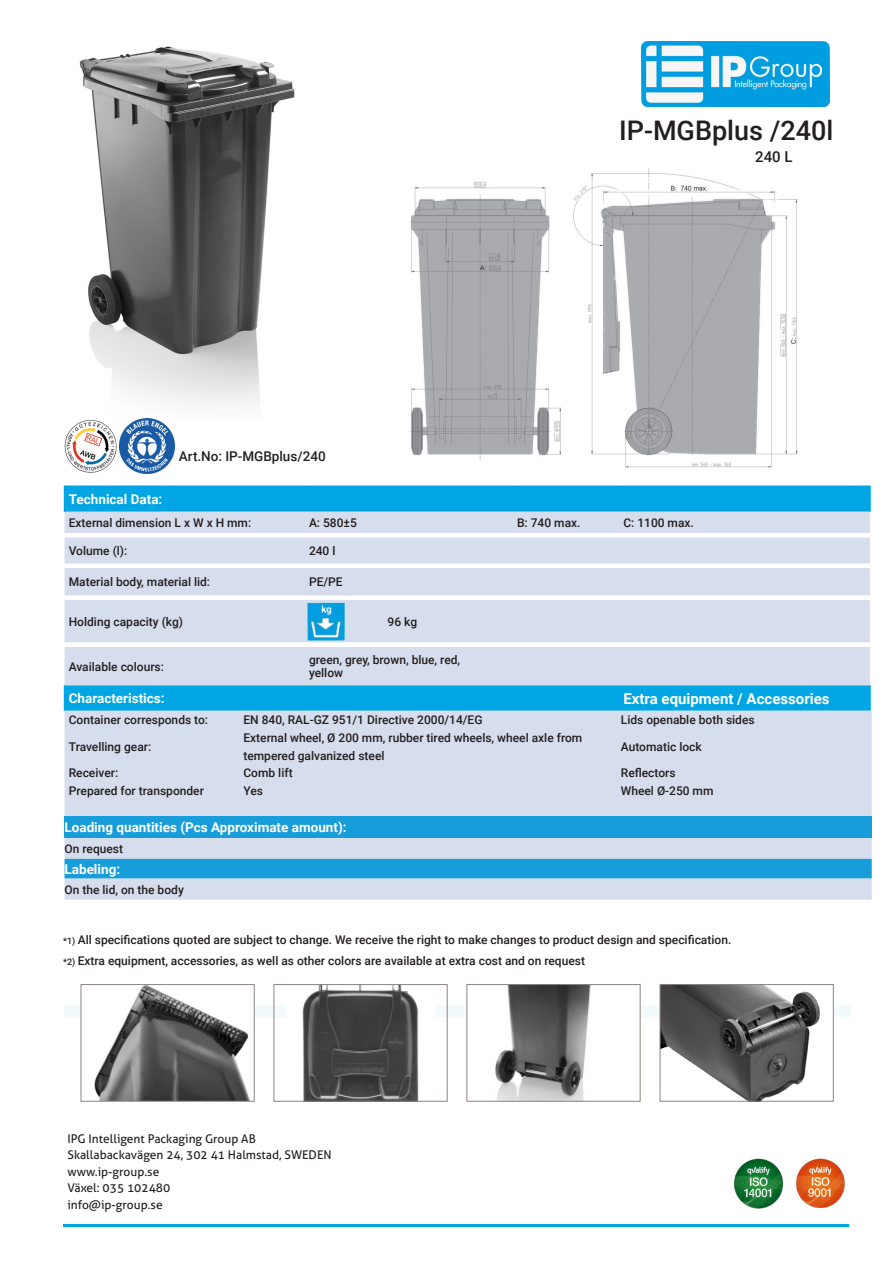
<style>
.page{position:relative;width:893px;height:1263px;background:#fff}
.page>*{position:absolute;margin:0;border:0;box-sizing:border-box;transform-origin:0 0}
.t1{font:500 27px "Roboto";color:#231f20}
.t2{font:700 15px "Roboto";color:#fff}
.t3{font:500 15px "Roboto";color:#231f20}
.t4{font:700 13.5px "Roboto";color:#fff}
.t5{font:500 13.5px "Roboto";color:#231f20}
.t6{font:500 12px/13.5px "Roboto";color:#231f20}
.t7{font:12px "Aller";color:#231f20}
.s1{font-size:9px}
</style>
<div class="page">
<hr style="left:64px;top:1224px;width:785px;height:2px;background:#00a6e4">
<img style="left:734px;top:1158px;width:111px;height:51px">
<svg style="left:65px;top:595px;width:805px;height:116px;background:#2eb5e8"></svg>
<div style="left:65px;top:600px;width:805px;height:85px;background:#d6ddec"></div>
<svg style="left:65px;top:642px;width:805px;height:5px"></svg>
<hr style="left:64px;top:485px;width:241px;height:2px;background:#00a6e4">
<svg style="left:64px;top:487px;width:806px;height:108px;background:#a8d3eb"></svg>
<hr style="left:305px;top:485px;width:208px;height:2px;background:#00a6e4">
<hr style="left:513px;top:485px;width:106px;height:2px;background:#00a6e4">
<hr style="left:619px;top:485px;width:231px;height:2px;background:#00a6e4">
<hr style="left:850px;top:485px;width:21px;height:2px;background:#00a6e4">
<hr style="left:869px;top:487px;width:2px;height:25px;background:#00a6e4">
<svg style="left:64px;top:685px;width:1px;height:26px"></svg>
<hr style="left:869px;top:685px;width:2px;height:26px;background:#00a6e4">
<div style="left:65px;top:711px;width:807px;height:189px;background:#d6ddec"></div>
<div style="left:65px;top:816px;width:807px;height:21px;background:#179dd9"></div>
<div style="left:65px;top:859px;width:807px;height:19px;background:#179dd9"></div>
<img style="left:641px;top:41px;width:188px;height:66px">
<img style="left:79px;top:46px;width:216px;height:373px">
<img style="left:410px;top:168px;width:388px;height:300px">
<div style="left:64px;top:1005px;width:786px;height:11px;background:#f3fafb"></div>
<img style="left:83px;top:986px;width:170px;height:113px">
<div style="left:81px;top:984px;width:174px;height:117px;border:1px solid #918381"></div>
<img style="left:286px;top:986px;width:149px;height:113px">
<div style="left:274px;top:984px;width:174px;height:117px;border:1px solid #918381"></div>
<img style="left:468px;top:986px;width:170px;height:113px">
<div style="left:466px;top:984px;width:174px;height:117px;border:1px solid #918381"></div>
<img style="left:662px;top:986px;width:170px;height:113px">
<div style="left:660px;top:984px;width:174px;height:117px;border:1px solid #918381"></div>
<img style="left:64px;top:419px;width:53px;height:54px">
<img style="left:120px;top:419px;width:54px;height:54px">
<img style="left:305px;top:603px;width:43px;height:40px">
<p class="t5" style="left:179px;top:447px;width:148px">Art.No: IP-MGBplus/240</p>
<p class="t1" style="left:619px;top:111px;width:216px">IP-MGBplus /240l</p>
<p class="t3" style="left:755px;top:146px;width:39px">240 L</p>
<p class="t4" style="left:69px;top:490px;width:95px">Technical Data:</p>
<p class="t6" style="left:69px;top:515px;width:184px">External dimension L x W x H mm:</p>
<p class="t6" style="left:309px;top:515px;width:49px">A: 580±5</p>
<p class="t6" style="left:517px;top:515px;width:65px">B: 740 max.</p>
<p class="t6" style="left:623px;top:515px;width:72px">C: 1100 max.</p>
<p class="t6" style="left:69px;top:543px;width:60px">Volume (l):</p>
<p class="t6" style="left:309px;top:543px;width:28px">240 l</p>
<p class="t6" style="left:69px;top:575px;width:143px">Material body, material lid:</p>
<p class="t6" style="left:309px;top:575px;width:35px">PE/PE</p>
<p class="t6" style="left:69px;top:614px;width:116px">Holding capacity (kg)</p>
<p class="t6" style="left:388px;top:614px;width:31px">96 kg</p>
<p class="t6" style="left:69px;top:659px;width:97px">Available colours:</p>
<p class="t6" style="left:309px;top:652px;width:153px">green, grey, brown, blue, red, yellow</p>
<p class="t4" style="left:69px;top:689px;width:97px">Characteristics:</p>
<p class="t2" style="left:623px;top:688px;width:208px">Extra equipment / Accessories</p>
<p class="t6" style="left:69px;top:712px;width:141px">Container corresponds to:</p>
<p class="t6" style="left:243px;top:712px;width:241px">EN 840, RAL-GZ 951/1 Directive 2000/14/EG</p>
<p class="t6" style="left:621px;top:712px;width:135px">Lids openable both sides</p>
<p class="t6" style="left:69px;top:739px;width:84px">Travelling gear:</p>
<p class="t6" style="left:243px;top:728px;width:340px;line-height:18px">External wheel, Ø 200 mm, rubber tired wheels, wheel axle from tempered galvanized steel</p>
<p class="t6" style="left:621px;top:739px;width:82px">Automatic lock</p>
<p class="t6" style="left:69px;top:765px;width:51px">Receiver:</p>
<p class="t6" style="left:243px;top:765px;width:51px">Comb lift</p>
<p class="t6" style="left:621px;top:765px;width:56px">Reflectors</p>
<p class="t6" style="left:69px;top:783px;width:137px">Prepared for transponder</p>
<p class="t6" style="left:243px;top:783px;width:21px">Yes</p>
<p class="t6" style="left:621px;top:783px;width:94px">Wheel Ø-250 mm</p>
<p class="t4" style="left:65px;top:818px;width:284px">Loading quantities (Pcs Approximate amount):</p>
<p class="t6" style="left:65px;top:841px;width:60px">On request</p>
<p class="t4" style="left:65px;top:859px;width:57px">Labeling:</p>
<p class="t6" style="left:65px;top:882px;width:121px">On the lid, on the body</p>
<p class="t6" style="left:63px;top:932px;width:670px"><span class="s1">*1)</span> All specifications quoted are subject to change. We receive the right to make changes to product design and specification.</p>
<p class="t6" style="left:63px;top:953px;width:523px"><span class="s1">*2)</span> Extra equipment, accessories, as well as other colors are available at extra cost and on request</p>
<p class="t7" style="left:67px;top:1131px;width:190px">IPG Intelligent Packaging Group AB</p>
<p class="t7" style="left:67px;top:1147px;width:266px">Skallabackavägen 24, 302 41 Halmstad, SWEDEN</p>
<p class="t7" style="left:67px;top:1164px;width:93px">www.ip-group.se</p>
<p class="t7" style="left:67px;top:1180px;width:104px">Växel: 035 102480</p>
<p class="t7" style="left:67px;top:1197px;width:97px">info@ip-group.se</p>
</div>
